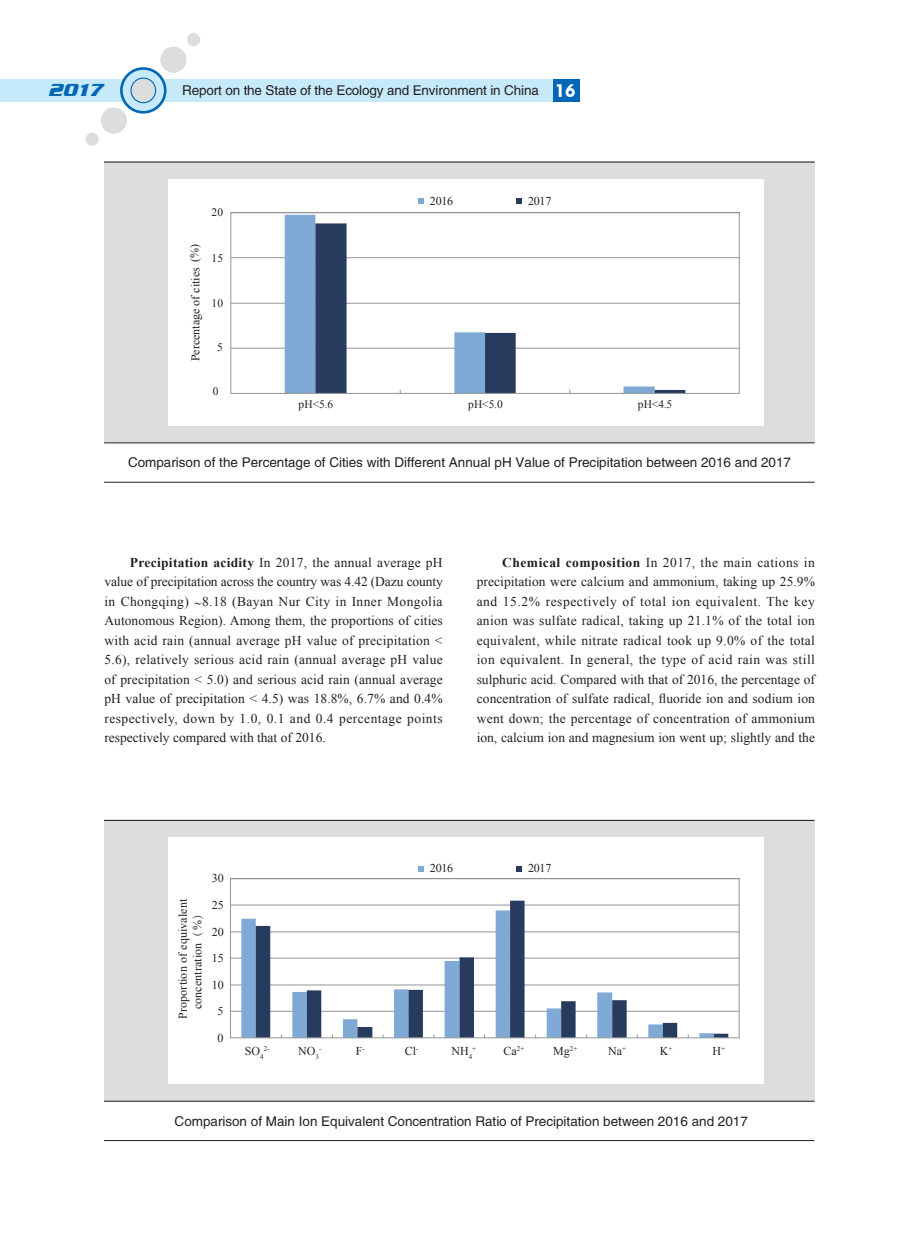
<style>
.page{position:relative;width:919px;height:1238px;background:#fff}
.page>*{position:absolute;margin:0;border:0;box-sizing:border-box;transform-origin:0 0}
.t1{font:italic 700 18px "Serpentine D";color:#0166b3}
.t2{font:13.5px/19.5px "Times New Roman";color:#231f20;text-align:justify}
.t3{font:13.5px "FZHTJW GB1 0";color:#231f20}
.t4{font:12px/14.4px "Times New Roman";letter-spacing:.005em;color:#231f20;text-align:center}
.t5{font:11.55px "Times New Roman";color:#231f20}
.t6{font:11.4px "Times New Roman";letter-spacing:.02em;color:#231f20}
.t7{font:7.05px "Times New Roman";color:#231f20}
.s1{font-family:"Geometric 415 BT Black A";font-size:18px;color:#fff}
.s2{font-weight:700}
.s3{font-family:"Adobe Song Std";font-weight:300}
.s4{font-size:12px}
</style>
<div class="page">
<div style="left:0;top:79px;width:559px;height:23px;background:#c6eafa"></div>
<div style="left:553px;top:79px;width:26px;height:23px;background:#0166b3"></div>
<svg style="left:120px;top:67px;width:46px;height:47px"></svg>
<div style="left:123px;top:70px;width:41px;height:41px;background:#c6eafa;border-radius:50%"></div>
<div style="left:131px;top:78px;width:25px;height:25px;background:#dcdddf;border-radius:50%"></div>
<div style="left:130px;top:78px;width:26px;height:25px;border:1px solid #0166b3;border-radius:50%"></div>
<div style="left:160px;top:47px;width:26px;height:26px;background:#dcdddf;border-radius:50%"></div>
<div style="left:187px;top:33px;width:13px;height:13px;background:#dcdddf;border-radius:50%"></div>
<svg style="left:101px;top:107px;width:26px;height:27px"></svg>
<div style="left:85px;top:132px;width:14px;height:14px;background:#dcdddf;border-radius:50%"></div>
<div style="left:104px;top:820px;width:710px;height:281px;background:#dcdddf"></div>
<div style="left:104px;top:162px;width:710px;height:281px;background:#dcdddf"></div>
<hr style="left:104px;top:1140px;width:710px;height:1px;background:#231f20">
<hr style="left:104px;top:482px;width:710px;height:1px;background:#231f20">
<hr style="left:104px;top:820px;width:710px;height:1px;background:#231f20">
<hr style="left:104px;top:162px;width:710px;height:1px;background:#231f20">
<hr style="left:104px;top:1100px;width:710px;height:1px;background:#231f20">
<hr style="left:104px;top:442px;width:710px;height:1px;background:#231f20">
<div style="left:168px;top:837px;width:595px;height:246px;background:#fff"></div>
<svg style="left:418px;top:866px;width:5px;height:5px"></svg>
<svg style="left:516px;top:866px;width:6px;height:5px"></svg>
<hr style="left:230px;top:1010px;width:509px;height:1px;background:#939598">
<hr style="left:230px;top:984px;width:509px;height:1px;background:#939598">
<hr style="left:230px;top:957px;width:509px;height:1px;background:#939598">
<hr style="left:230px;top:931px;width:509px;height:1px;background:#939598">
<hr style="left:230px;top:904px;width:509px;height:1px;background:#939598">
<svg style="left:241px;top:918px;width:15px;height:118px;background:#83abd5"></svg>
<svg style="left:256px;top:900px;width:472px;height:136px"></svg>
<div style="left:230px;top:878px;width:509px;height:160px;border:1px solid #939598"></div>
<div style="left:168px;top:179px;width:595px;height:246px;background:#fff"></div>
<svg style="left:418px;top:198px;width:5px;height:6px"></svg>
<svg style="left:516px;top:198px;width:6px;height:6px"></svg>
<hr style="left:231px;top:348px;width:508px;height:1px;background:#939598">
<hr style="left:231px;top:303px;width:508px;height:1px;background:#939598">
<hr style="left:231px;top:257px;width:508px;height:1px;background:#939598">
<div style="left:285px;top:215px;width:31px;height:177px;background:#80aad6"></div>
<svg style="left:315px;top:223px;width:370px;height:169px"></svg>
<div style="left:230px;top:212px;width:509px;height:182px;border:1px solid #939598"></div>
<h1 class="t1" style="left:48px;top:80px;width:62px">2017</h1>
<p class="t3" style="left:182px;top:83px;width:395px">Report on the State of the Ecology and Environment in China <span class="s1">16</span></p>
<p class="t6" style="left:211px;top:204px;width:13px">20</p>
<p class="t4" style="left:188px;top:361px;width:119px;rotate:-90deg">Percentage of cities (%)</p>
<p class="t5" style="left:211px;top:249px;width:13px">15</p>
<p class="t6" style="left:211px;top:295px;width:13px">10</p>
<p class="t6" style="left:217px;top:339px;width:7px">5</p>
<p class="t6" style="left:213px;top:383px;width:7px">0</p>
<p class="t4" style="left:430px;top:193px;width:25px">2016</p>
<p class="t4" style="left:528px;top:193px;width:25px">2017</p>
<p class="t6" style="left:298px;top:396px;width:36px">pH&lt;5.6</p>
<p class="t6" style="left:468px;top:396px;width:36px">pH&lt;5.0</p>
<p class="t6" style="left:637px;top:396px;width:36px">pH&lt;4.5</p>
<p class="t3" style="left:128px;top:454px;width:664px">Comparison of the Percentage of Cities with Different Annual pH Value of Precipitation between 2016 and 2017</p>
<p class="t2" style="left:104px;top:552px;width:340px;text-indent:26px"><span class="s2">Precipitation acidity</span> In 2017, the annual average pH value of precipitation across the country was 4.42 (Dazu county in Chongqing) ∼8.18 (Bayan Nur City in Inner Mongolia Autonomous Region). Among them, the proportions of cities with acid rain (annual average pH value of precipitation &lt; 5.6), relatively serious acid rain (annual average pH value of precipitation &lt; 5.0) and serious acid rain (annual average pH value of precipitation &lt; 4.5) was 18.8%, 6.7% and 0.4% respectively, down by 1.0, 0.1 and 0.4 percentage points respectively compared with that of 2016.</p>
<p class="t2" style="left:476px;top:552px;width:340px;text-indent:26px"><span class="s2">Chemical composition</span> In 2017, the main cations in precipitation were calcium and ammonium, taking up 25.9% and 15.2% respectively of total ion equivalent. The key anion was sulfate radical, taking up 21.1% of the total ion equivalent, while nitrate radical took up 9.0% of the total ion equivalent. In general, the type of acid rain was still sulphuric acid. Compared with that of 2016, the percentage of concentration of sulfate radical, fluoride ion and sodium ion went down; the percentage of concentration of ammonium ion, calcium ion and magnesium ion went up; slightly and the</p>
<p class="t4" style="left:175px;top:1018px;width:122px;rotate:-90deg">Proportion of equivalent concentration<span class="s3">（</span>%<span class="s3">）</span></p>
<p class="t4" style="left:212px;top:870px;width:14px">30</p>
<p class="t4" style="left:212px;top:897px;width:14px">25</p>
<p class="t4" style="left:212px;top:923px;width:14px">20</p>
<p class="t4" style="left:212px;top:950px;width:14px">15</p>
<p class="t4" style="left:212px;top:977px;width:14px">10</p>
<p class="t4" style="left:218px;top:1003px;width:7px">5</p>
<p class="t4" style="left:218px;top:1030px;width:7px">0</p>
<p class="t4" style="left:430px;top:860px;width:25px">2016</p>
<p class="t4" style="left:528px;top:860px;width:25px">2017</p>
<p class="t4" style="left:245px;top:1043px;width:20px">SO<sub>4</sub></p>
<p class="t7" style="left:264px;top:1044px;width:7px">2-</p>
<p class="t4" style="left:298px;top:1043px;width:22px">NO<sub>3</sub></p>
<p class="t7" style="left:319px;top:1044px;width:4px">-</p>
<p class="t4" style="left:356px;top:1043px;width:11px">F<sup>-</sup></p>
<p class="t4" style="left:404px;top:1043px;width:15px">Cl<sup>-</sup></p>
<p class="t4" style="left:451px;top:1043px;width:22px">NH<sub>4</sub></p>
<p class="t7" style="left:472px;top:1044px;width:5px">+</p>
<p class="t4" style="left:503px;top:1043px;width:22px">Ca<sup>2+</sup></p>
<p class="t4" style="left:608px;top:1043px;width:16px">Na</p>
<p class="t7" style="left:563px;top:1044px;width:15px"><span class="s4">g</span>2+</p>
<p class="t4" style="left:553px;top:1043px;width:12px">M</p>
<p class="t7" style="left:622px;top:1044px;width:5px">+</p>
<p class="t4" style="left:659px;top:1043px;width:14px">K<sup>+</sup></p>
<p class="t4" style="left:712px;top:1043px;width:14px">H<sup>+</sup></p>
<p class="t3" style="left:175px;top:1113px;width:574px">Comparison of Main Ion Equivalent Concentration Ratio of Precipitation between 2016 and 2017</p>
</div>
